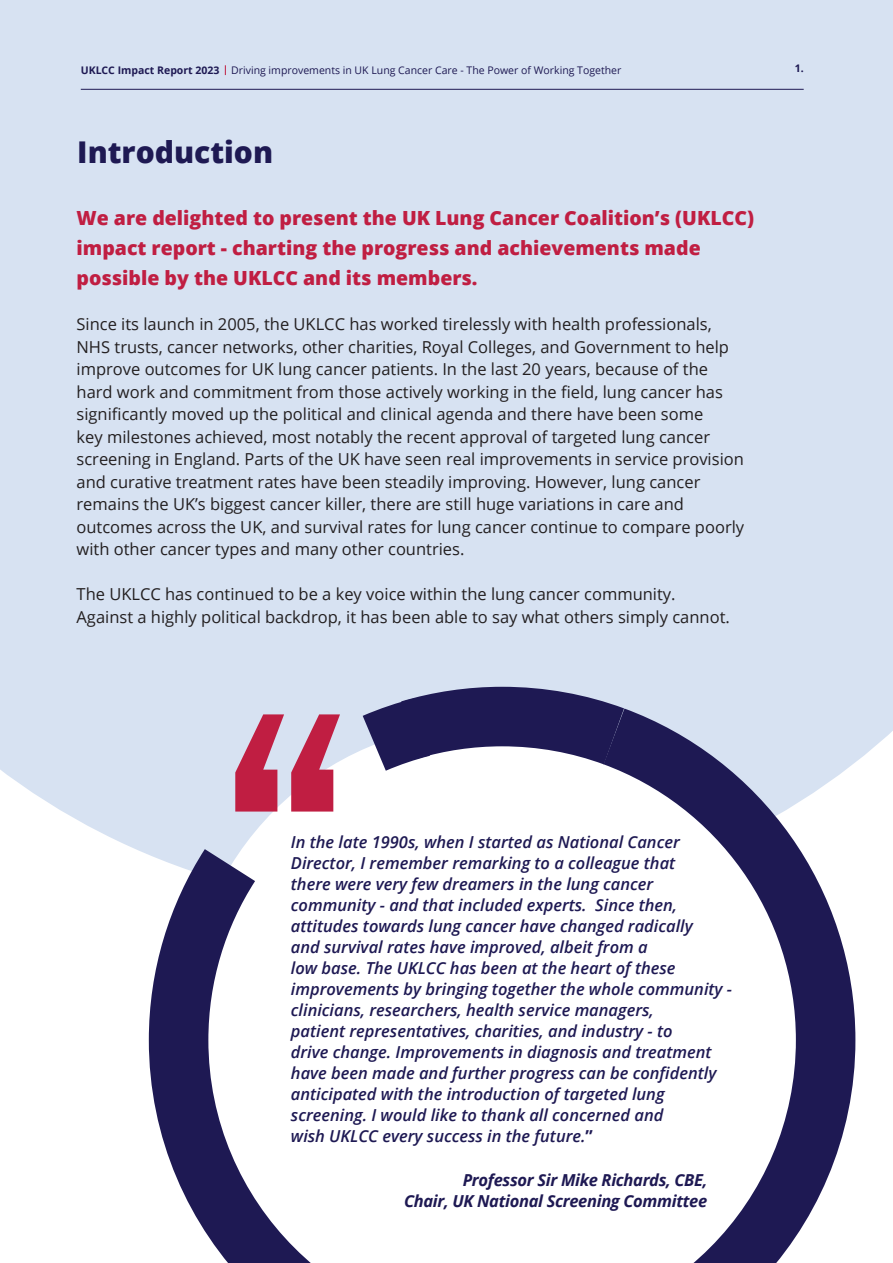
<style>
.page{position:relative;width:893px;height:1263px;background:#fff}
.page>*{position:absolute;margin:0;border:0;box-sizing:border-box;transform-origin:0 0}
.t1{font:800 30px "Open Sans";color:#1e1953}
.t2{font:800 19.5px/30px "Open Sans";color:#c01e42}
.t3{font:16.5px/22.5px "Open Sans";color:#231f20}
.t4{font:italic 600 16.5px/21px "Open Sans";color:#1e1953}
.t5{font:italic 700 16.5px/21px "Open Sans";letter-spacing:-.02em;color:#1e1953;text-align:right}
.t6{font:10.5px "Open Sans";color:#1e1953}
.t7{font:700 10.5px "Open Sans";color:#1e1953}
.s1{font-weight:700}
.s2{font-weight:700;font-style:normal}
</style>
<div class="page">
<div style="left:0;top:0;width:893px;height:842px;background:#d7e2f2"></div>
<hr style="left:81px;top:89px;width:723px;height:1px;background:#1e1953">
<svg style="left:119px;top:660px;width:766px;height:603px"></svg>
<svg style="left:235px;top:655px;width:260px;height:166px"></svg>
<p class="t6" style="left:81px;top:63px;width:542px"><span class="s1">UKLCC Impact Report 2023</span> Driving improvements in UK Lung Cancer Care - The Power of Working Together</p>
<p class="t7" style="left:795px;top:61px;width:10px">1.</p>
<h1 class="t1" style="left:77px;top:130px;width:197px">Introduction</h1>
<p class="t2" style="left:77px;top:202px;width:679px">We are delighted to present the UK Lung Cancer Coalition’s (UKLCC) impact report - charting the progress and achievements made possible by the UKLCC and its members.</p>
<p class="t3" style="left:77px;top:313px;width:669px">Since its launch in 2005, the UKLCC has worked tirelessly with health professionals, NHS trusts, cancer networks, other charities, Royal Colleges, and Government to help improve outcomes for UK lung cancer patients. In the last 20 years, because of the hard work and commitment from those actively working in the field, lung cancer has significantly moved up the political and clinical agenda and there have been some<br>key milestones achieved, most notably the recent approval of targeted lung cancer screening in England. Parts of the UK have seen real improvements in service provision and curative treatment rates have been steadily improving. However, lung cancer remains the UK’s biggest cancer killer, there are still huge variations in care and outcomes across the UK, and survival rates for lung cancer continue to compare poorly with other cancer types and many other countries.</p>
<p class="t3" style="left:77px;top:583px;width:655px">The UKLCC has continued to be a key voice within the lung cancer community.<br>Against a highly political backdrop, it has been able to say what others simply cannot.</p>
<p class="t4" style="left:291px;top:831px;width:443px">In the late 1990s, when I started as National Cancer Director, I remember remarking to a colleague that<br>there were very few dreamers in the lung cancer community - and that included experts. Since then, attitudes towards lung cancer have changed radically<br>and survival rates have improved, albeit from a<br>low base. The UKLCC has been at the heart of these improvements by bringing together the whole community - clinicians, researchers, health service managers,<br>patient representatives, charities, and industry - to<br>drive change. Improvements in diagnosis and treatment have been made and further progress can be confidently anticipated with the introduction of targeted lung screening. I would like to thank all concerned and<br>wish UKLCC every success in the future.<span class="s2">”</span></p>
<p class="t5" style="left:404px;top:1169px;width:305px">Professor Sir Mike Richards, CBE,<br>Chair, UK National Screening Committee</p>
</div>
